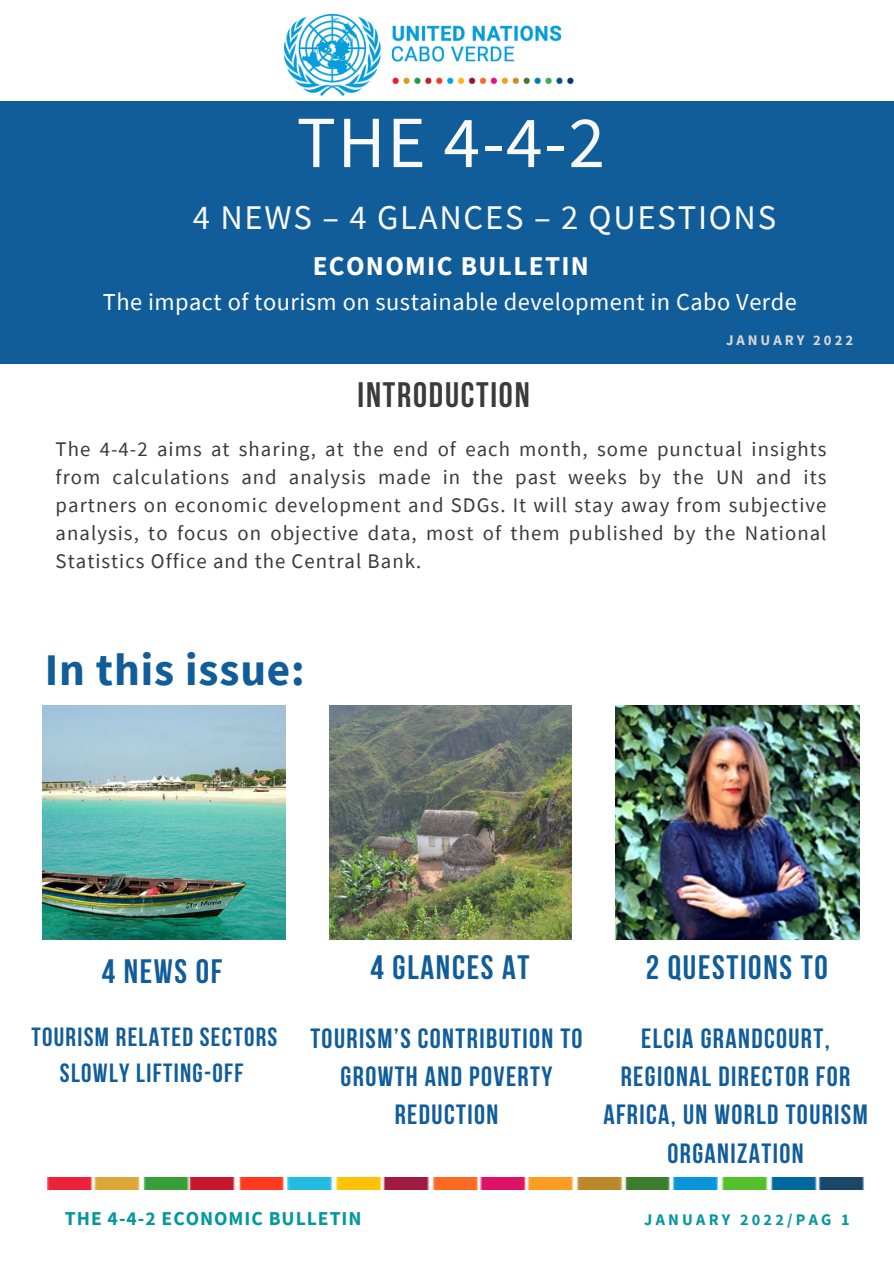
<style>
.page{position:relative;width:894px;height:1264px;background:#fff}
.page>*{position:absolute;margin:0;border:0;box-sizing:border-box;transform-origin:0 0}
.t1{font:73.65px "Source Sans Pro";color:#f9f9f7}
.t2{font:700 45.15px "Source Sans Pro";letter-spacing:.02em;color:#115d99}
.t3{font:700 35.25px "Bebas Neue";letter-spacing:.05em;color:#3b3b3b}
.t4{font:34.65px "Source Sans Pro";letter-spacing:.05em;color:#f9f9f7}
.t5{font:700 33.75px "Bebas Neue";letter-spacing:.05em;color:#115d99}
.t6{font:700 27.75px/38.2px "Bebas Neue";letter-spacing:.05em;color:#115d99;text-align:center}
.t7{font:700 27.15px "Source Sans Pro";letter-spacing:.05em;color:#fff}
.t8{font:700 26.25px/36px "Bebas Neue";letter-spacing:.05em;color:#115d99;text-align:center}
.t9{font:24.3px "Source Sans Pro";letter-spacing:.02em;color:#fff}
.t10{font:20.7px/28.2px "Source Sans Pro";letter-spacing:.05em;color:#3b3b3b;text-align:justify}
.t11{font:700 19.65px "Source Sans Pro";letter-spacing:.05em;color:#03989e}
.t12{font:700 16.2px "Source Sans Pro";letter-spacing:.2em;color:#03989e}
.t13{font:700 14.7px "Source Sans Pro";letter-spacing:.2em;color:#d7d7d7}
</style>
<div class="page">
<img style="left:42px;top:706px;width:243px;height:233px">
<img style="left:329px;top:706px;width:242px;height:233px">
<img style="left:615px;top:706px;width:244px;height:233px">
<div style="left:0;top:101px;width:893px;height:262px;background:#115d99"></div>
<img style="left:47px;top:1177px;width:818px;height:12px">
<img style="left:284px;top:15px;width:290px;height:81px">
<p class="t1" style="left:296px;top:95px;width:310px">THE 4-4-2</p>
<p class="t4" style="left:193px;top:195px;width:584px">4 NEWS – 4 GLANCES – 2 QUESTIONS</p>
<p class="t7" style="left:312px;top:248px;width:278px">ECONOMIC BULLETIN</p>
<p class="t9" style="left:103px;top:286px;width:695px">The impact of tourism on sustainable development in Cabo Verde</p>
<p class="t13" style="left:725px;top:330px;width:129px">JANUARY 2022</p>
<p class="t3" style="left:357px;top:381px;width:173px">INTRODUCTION</p>
<p class="t10" style="left:56px;top:434px;width:772px">The 4-4-2 aims at sharing, at the end of each month, some punctual insights from calculations and analysis made in the past weeks by the UN and its partners on economic development and SDGs. It will stay away from subjective analysis, to focus on objective data, most of them published by the National Statistics Office and the Central Bank.</p>
<p class="t2" style="left:45px;top:640px;width:261px">In this issue:</p>
<p class="t5" style="left:102px;top:957px;width:122px">4 NEWS OF</p>
<p class="t8" style="left:32px;top:1021px;width:247px">TOURISM RELATED SECTORS<br>SLOWLY LIFTING-OFF</p>
<p class="t5" style="left:370px;top:953px;width:160px">4 GLANCES AT</p>
<p class="t6" style="left:310px;top:1021px;width:273px">TOURISM’S CONTRIBUTION TO<br>GROWTH AND POVERTY<br>REDUCTION</p>
<p class="t5" style="left:645px;top:953px;width:183px">2 QUESTIONS TO</p>
<p class="t6" style="left:603px;top:1021px;width:266px">ELCIA GRANDCOURT,<br>REGIONAL DIRECTOR FOR<br>AFRICA, UN WORLD TOURISM<br>ORGANIZATION</p>
<p class="t11" style="left:65px;top:1205px;width:298px">THE 4-4-2 ECONOMIC BULLETIN</p>
<p class="t12" style="left:644px;top:1209px;width:207px">JANUARY 2022/PAG 1</p>
</div>
